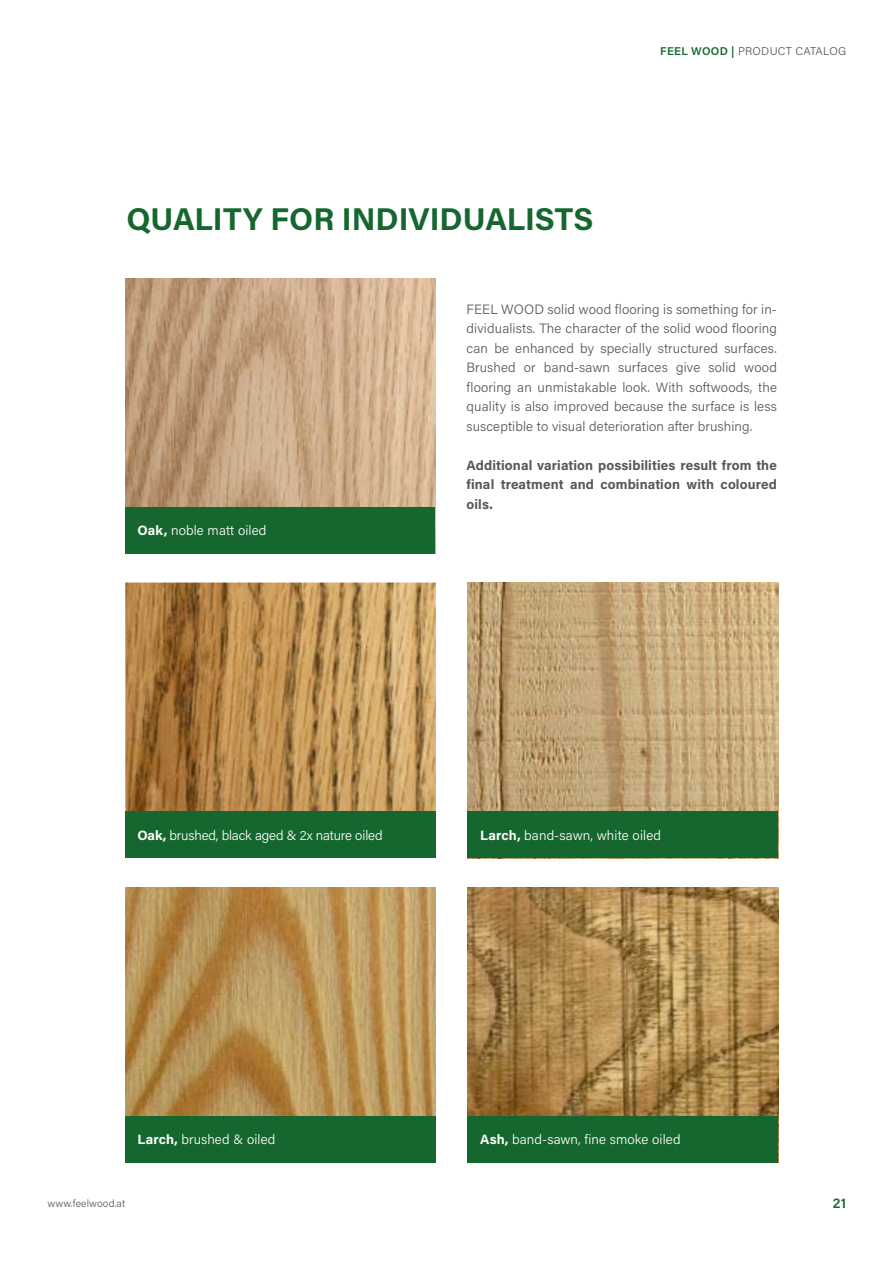
<style>
.page{position:relative;width:893px;height:1263px;background:#fff}
.page>*{position:absolute;margin:0;border:0;box-sizing:border-box;transform-origin:0 0}
.t1{font:700 31.5px "Acumin Pro";color:#16672f}
.t2{font:600 14.25px "Acumin Pro";color:#16672f}
.t3{font:300 13.5px/19.5px "Acumin Pro";letter-spacing:.01em;color:#575756;text-align:justify}
.t4{font:300 13.5px "Acumin Pro";letter-spacing:.01em;color:#fff}
.t5{font:700 13.5px/19.5px "Acumin Pro";letter-spacing:.01em;color:#575756;text-align:justify}
.t6{font:300 13.5px "Acumin Pro";letter-spacing:-.01em;color:#fff}
.t7{font:300 11.25px "Acumin Pro";letter-spacing:.025em;color:#575756}
.t8{font:300 10.5px "Acumin Pro";letter-spacing:.005em;color:#575756}
.s1{font-weight:600;color:#16672f}
.s2{font-weight:700}
</style>
<div class="page">
<img style="left:125px;top:887px;width:311px;height:276px">
<img style="left:125px;top:279px;width:310px;height:228px">
<div style="left:125px;top:507px;width:310px;height:47px;background:#16672f"></div>
<img style="left:125px;top:582px;width:311px;height:229px">
<div style="left:125px;top:811px;width:311px;height:47px;background:#16672f"></div>
<img style="left:468px;top:582px;width:310px;height:229px">
<div style="left:468px;top:811px;width:310px;height:47px;background:#16672f"></div>
<div style="left:125px;top:1116px;width:310px;height:47px;background:#16672f"></div>
<img style="left:468px;top:887px;width:310px;height:229px">
<div style="left:468px;top:1116px;width:310px;height:47px;background:#16672f"></div>
<h1 class="t1" style="left:126px;top:197px;width:469px">QUALITY FOR INDIVIDUALISTS</h1>
<p class="t7" style="left:660px;top:43px;width:187px"><span class="s1">FEEL WOOD |</span> PRODUCT CATALOG</p>
<p class="t4" style="left:138px;top:521px;width:130px"><span class="s2">Oak,</span> noble matt oiled</p>
<p class="t3" style="left:467px;top:299px;width:312px">FEEL WOOD solid wood flooring is something for in&shy;dividualists. The character of the solid wood flooring can be enhanced by specially structured surfaces.<br>Brushed or band-sawn surfaces give solid wood flooring an unmistakable look. With softwoods, the quality is also improved because the surface is less susceptible to visual deterioration after brushing.</p>
<p class="t5" style="left:467px;top:455px;width:312px">Additional variation possibilities result from the final treatment and combination with coloured oils.</p>
<p class="t6" style="left:138px;top:826px;width:247px"><span class="s2">Oak,</span> brushed, black aged &amp; 2x nature oiled</p>
<p class="t4" style="left:480px;top:825px;width:182px"><span class="s2">Larch,</span> band-sawn, white oiled</p>
<p class="t4" style="left:138px;top:1130px;width:139px"><span class="s2">Larch,</span> brushed &amp; oiled</p>
<p class="t4" style="left:480px;top:1130px;width:202px"><span class="s2">Ash,</span> band-sawn, fine smoke oiled</p>
<p class="t8" style="left:48px;top:1196px;width:79px">www.feelwood.at</p>
<p class="t2" style="left:833px;top:1193px;width:15px">21</p>
</div>
